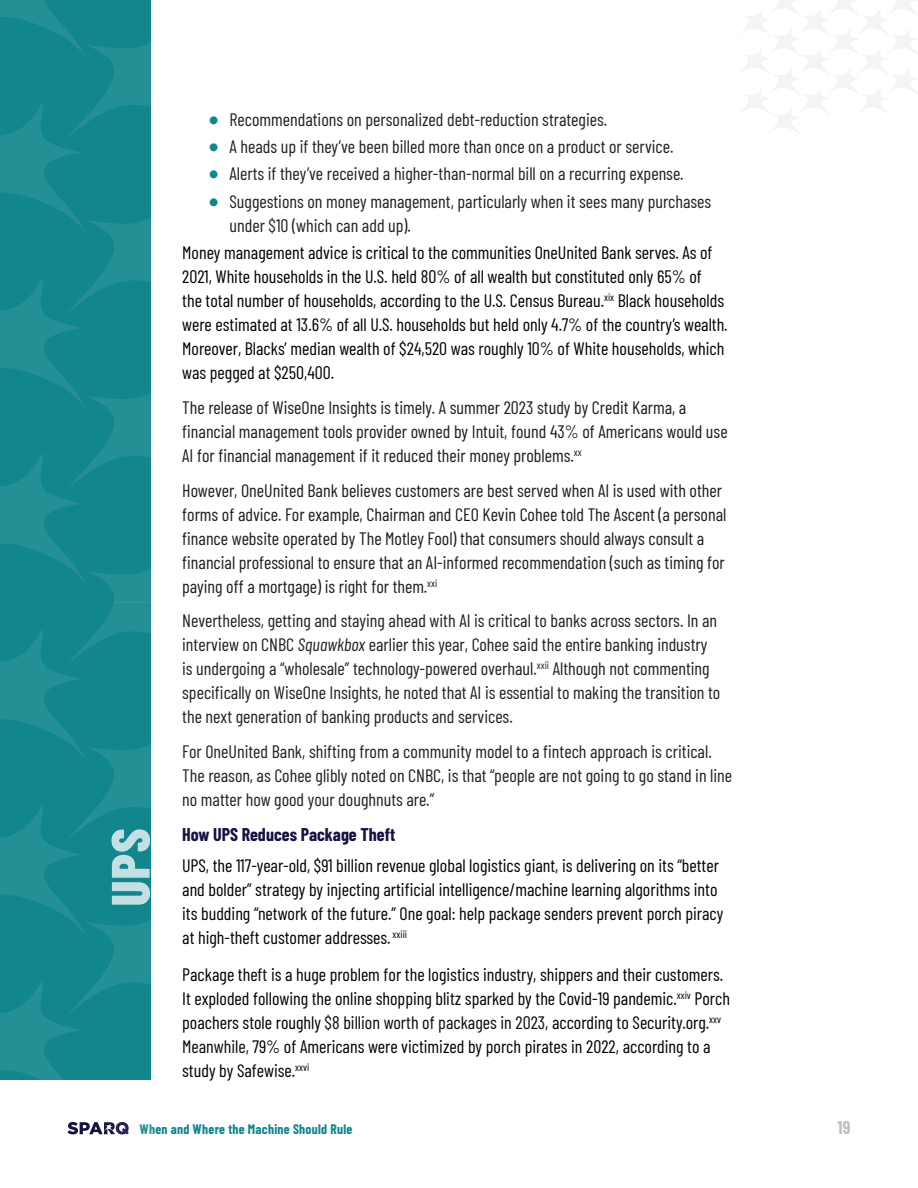
<style>
.page{position:relative;width:918px;height:1188px;background:#fff}
.page>*{position:absolute;margin:0;border:0;box-sizing:border-box;transform-origin:0 0}
.Body_Copy{font:18px/24px "Barlow Condensed";color:#000}
.Body_Copy-2{font:18px/24px "Barlow Condensed";color:#231f20}
.Body_Copy-3{font:18px/24px "Barlow Condensed";color:#1c1d20}
.Bold_Navy_Subhead{font:700 18px "Barlow Condensed";color:#141241}
.t1{font:700 18px "Barlow Condensed";color:#bdc1c8}
.t2{font:700 13.5px "Barlow Condensed";letter-spacing:.02em;color:#12868d}
.s1{font-weight:700;font-size:30px;color:#12868d}
.s2{font-style:italic}
.s3{color:#0a0a0a}
</style>
<div class="page">
<svg style="left:742px;top:0;width:175px;height:133px"></svg>
<svg style="left:0;top:0;width:151px;height:1135px;background:#238e95"></svg>
<p class="Body_Copy-2" style="left:209px;top:106px;width:400px"><span class="s1">•</span> Recommendations on personalized debt-reduction strategies.</p>
<p class="Body_Copy-2" style="left:209px;top:133px;width:466px"><span class="s1">•</span> A heads up if they’ve been billed more than once on a product or service.</p>
<p class="Body_Copy-2" style="left:209px;top:161px;width:476px"><span class="s1">•</span> Alerts if they’ve received a higher-than-normal bill on a recurring expense.</p>
<p class="Body_Copy-2" style="left:230px;top:188px;width:483px;text-indent:-20px"><span class="s1">•</span> Suggestions on money management, particularly when it sees many purchases under $10 (which can add up).</p>
<p class="Body_Copy" style="left:182px;top:239px;width:547px">Money management advice is critical to the communities OneUnited Bank serves. As of 2021, White households in the U.S. held 80% of all wealth but constituted only 65% of<br>the total number of households, according to the U.S. Census Bureau.<sup>xix</sup> Black households were estimated at 13.6% of all U.S. households but held only 4.7% of the country’s wealth.<br>Moreover, Blacks’ median wealth of $24,520 was roughly 10% of White households, which was pegged at $250,400.</p>
<p class="Body_Copy-3" style="left:182px;top:394px;width:547px">The release of WiseOne Insights is timely. A summer 2023 study by Credit Karma, a financial management tools provider owned by Intuit, found 43% of Americans would use<br>AI for financial management if it reduced their money problems.<sup>xx</sup></p>
<p class="Body_Copy-3" style="left:182px;top:477px;width:546px">However, OneUnited Bank believes customers are best served when AI is used with other forms of advice. For example, Chairman and CEO Kevin Cohee told The Ascent (a personal finance website operated by The Motley Fool) that consumers should always consult a financial professional to ensure that an AI-informed recommendation (such as timing for paying off a mortgage) is right for them.<sup>xxi</sup></p>
<p class="Body_Copy-2" style="left:182px;top:608px;width:540px">Nevertheless, getting and staying ahead with AI is critical to banks across sectors. In an interview on CNBC <span class="s2">Squawkbox</span> earlier this year, Cohee said the entire banking industry is undergoing a “wholesale” technology-powered overhaul.<sup>xxii</sup> Although not commenting specifically on WiseOne Insights, he noted that AI is essential to making the transition to the next generation of banking products and services.</p>
<p class="Body_Copy-2" style="left:182px;top:738px;width:551px">For OneUnited Bank, shifting from a community model to a fintech approach is critical.<br>The reason, as Cohee glibly noted on CNBC, is that “people are not going to go stand in line no matter how good your doughnuts are.”</p>
<p class="Bold_Navy_Subhead" style="left:182px;top:822px;width:215px">How UPS Reduces Package Theft</p>
<p class="Body_Copy" style="left:182px;top:852px;width:543px">UPS, the 117-year-old, $91 billion revenue global logistics giant, is delivering on its “better and bolder” strategy by injecting artificial intelligence/machine learning algorithms into its budding “network of the future.” One goal: help package senders prevent porch piracy at high-theft customer addresses. <sup>xxiii</sup></p>
<p class="Body_Copy" style="left:182px;top:961px;width:549px">Package theft is a huge problem for the logistics industry, shippers and their customers.<br>It exploded following the online shopping blitz sparked by the Covid-19 pandemic.<sup>xxiv</sup> Porch poachers stole roughly <span class="s3">$8 billion worth of packages in 2023,</span> according to Security.org<span class="s3">.</span><sup>xxv </sup><span class="s3">Meanwhile,</span> 79% of Americans were victimized by porch pirates in 2022, according to a study by Safewise.<sup>xxvi</sup></p>
<p class="t2" style="left:140px;top:1119px;width:214px">When and Where the Machine Should Rule</p>
<p class="t1" style="left:838px;top:1115px;width:14px">19</p>
</div>
